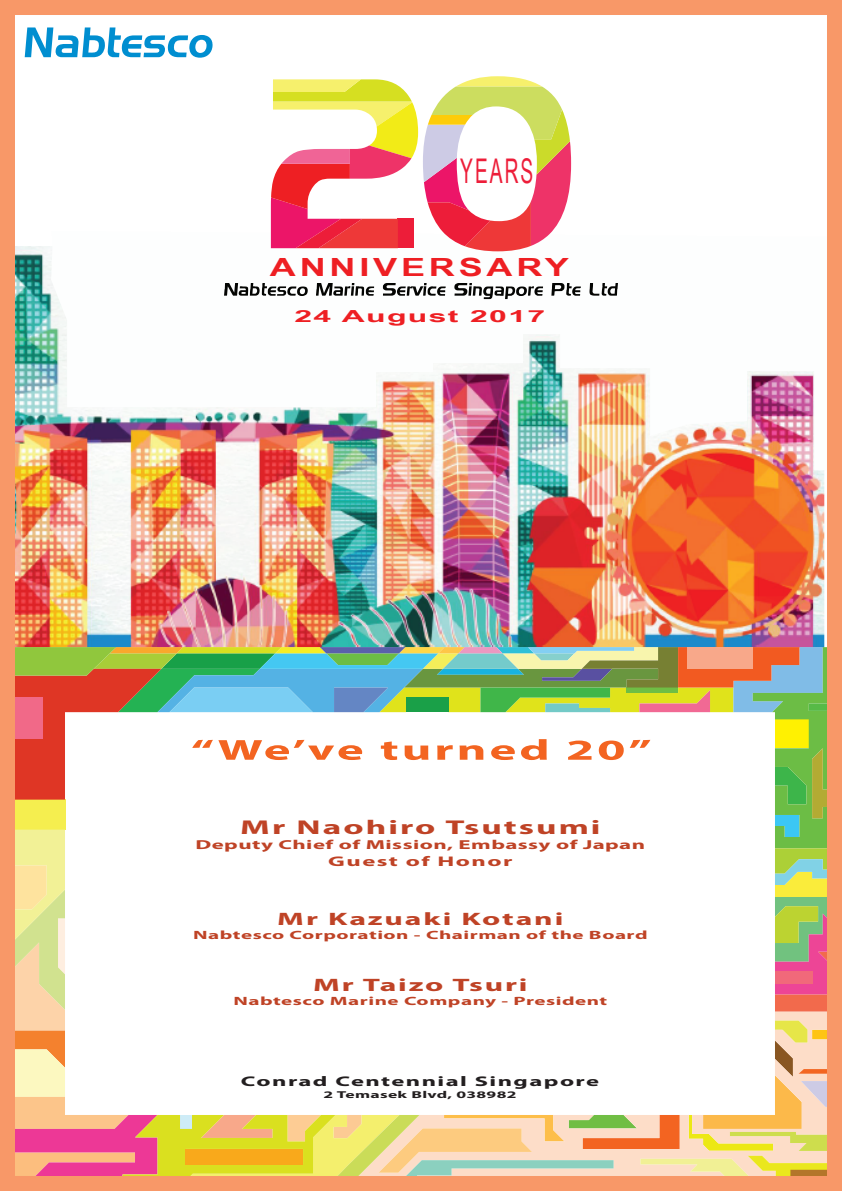
<style>
.page{position:relative;width:842px;height:1191px;background:#fff}
.page>*{position:absolute;margin:0;border:0;box-sizing:border-box;transform-origin:0 0}
.t1{font:34px "Arial Narrow";letter-spacing:.085em;color:#ed1d39;scale:.69 1}
.t2{font:700 29px "Myriad Pro";letter-spacing:.06em;color:#f36421;scale:1.75 1}
.t3{font:700 25px "Arial Narrow";letter-spacing:.085em;color:#ee1f23;scale:1.75 1}
.t4{font:700 20px "Myriad Pro";letter-spacing:.06em;color:#bf4326;scale:1.75 1}
.t5{font:700 18px "Myriad Pro";letter-spacing:.06em;color:#bf4326;scale:1.75 1}
.t6{font:700 16.6px "Arial Narrow";letter-spacing:.035em;color:#ee1f23;scale:2.35 1}
.t7{font:700 14px "Myriad Pro";letter-spacing:.06em;color:#231f20;scale:1.75 1}
.t8{font:700 14px "Myriad Pro";letter-spacing:.06em;color:#bf4326;scale:1.75 1}
.t9{font:700 13px "Myriad Pro";letter-spacing:.02em;color:#bf4326;scale:1.75 1}
.t10{font:700 12px "Myriad Pro";letter-spacing:.025em;color:#bf4326;scale:1.75 1}
.t11{font:700 10px "Myriad Pro";letter-spacing:.02em;color:#231f20;scale:1.75 1}
</style>
<div class="page">
<img style="left:0;top:0;width:842px;height:1191px">
<h1 class="t1" style="left:460px;top:146px;width:108px">YEARS</h1>
<h3 class="t3" style="left:270px;top:248px;width:172px">ANNIVERSARY</h3>
<h3 class="t6" style="left:294px;top:304px;width:108px">24 August 2017</h3>
<h2 class="t2" style="left:191px;top:731px;width:265px">“We’ve turned 20”</h2>
<h3 class="t4" style="left:240px;top:814px;width:207px">Mr Naohiro Tsutsumi</h3>
<p class="t9" style="left:195px;top:836px;width:258px">Deputy Chief of Mission, Embassy of Japan</p>
<p class="t8" style="left:328px;top:852px;width:107px">Guest of Honor</p>
<h3 class="t5" style="left:277px;top:907px;width:165px">Mr Kazuaki Kotani</h3>
<p class="t10" style="left:193px;top:927px;width:261px">Nabtesco Corporation - Chairman of the Board</p>
<h3 class="t5" style="left:313px;top:973px;width:124px">Mr Taizo Tsuri</h3>
<p class="t10" style="left:233px;top:993px;width:215px">Nabtesco Marine Company - President</p>
<p class="t7" style="left:241px;top:1071px;width:206px">Conrad Centennial Singapore</p>
<p class="t11" style="left:324px;top:1087px;width:112px">2 Temasek Blvd, 038982</p>
</div>
